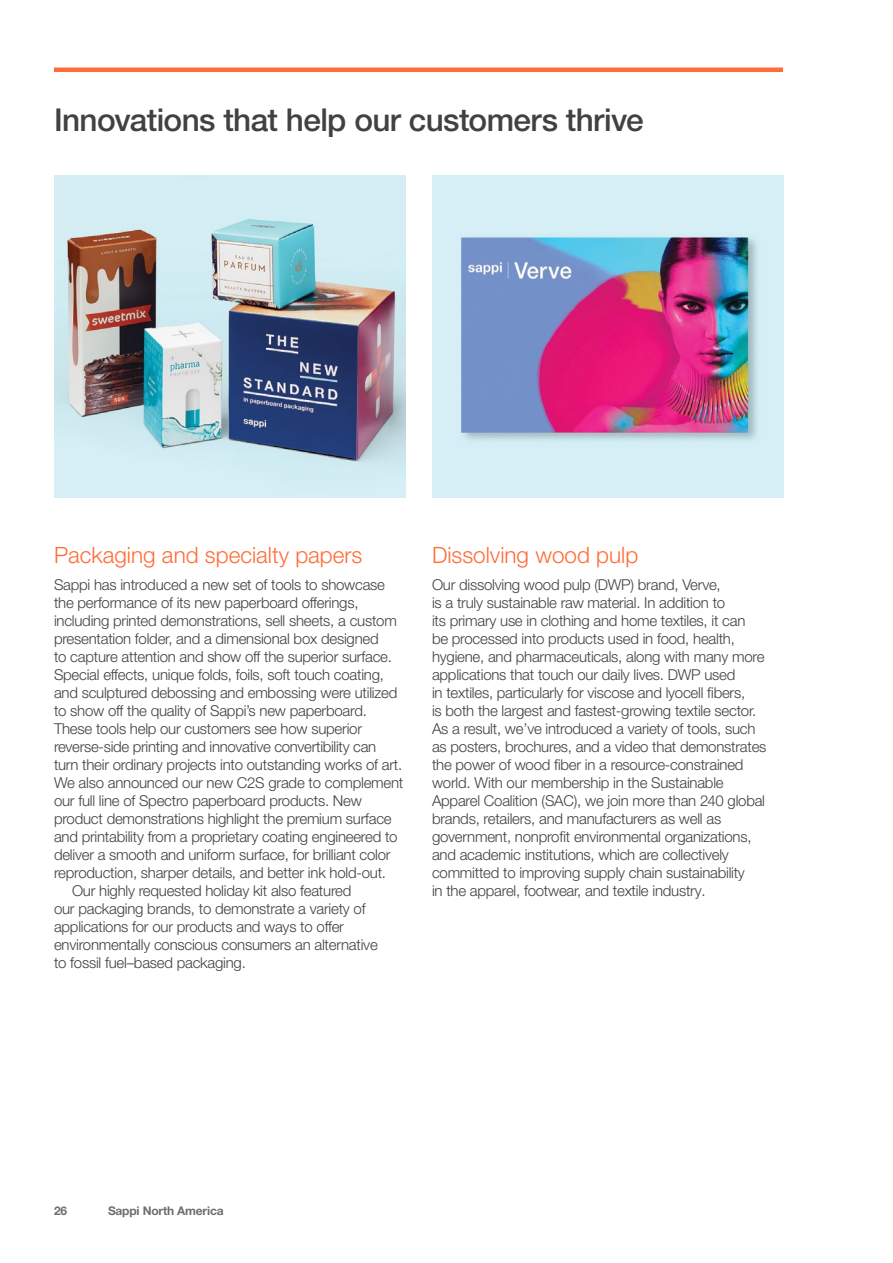
<style>
.page{position:relative;width:893px;height:1263px;background:#fff}
.page>*{position:absolute;margin:0;border:0;box-sizing:border-box;transform-origin:0 0}
.t1{font:500 31.5px "Helvetica Neue LT Pro";letter-spacing:-.02em;color:#414042}
.t2{font:300 22.5px "Helvetica Neue LT Pro";color:#ff6c37}
.t3{font:300 15px/18px "Helvetica Neue LT Pro";letter-spacing:-.015em;color:#414042}
.t4{font:700 12px "Helvetica Neue LT Pro";letter-spacing:-.015em;color:#6d6e71}
</style>
<div class="page">
<div style="left:54px;top:67px;width:729px;height:5px;background:#ff6c37"></div>
<img style="left:432px;top:176px;width:351px;height:321px">
<img style="left:54px;top:176px;width:351px;height:321px">
<h1 class="t1" style="left:54px;top:100px;width:591px">Innovations that help our customers thrive</h1>
<h2 class="t2" style="left:54px;top:541px;width:310px">Packaging and specialty papers</h2>
<p class="t3" style="left:54px;top:575px;width:333px">Sappi has introduced a new set of tools to showcase</p>
<p class="t3" style="left:54px;top:593px;width:306px">the performance of its new paperboard offerings,</p>
<p class="t3" style="left:54px;top:611px;width:344px">including printed demonstrations, sell sheets, a custom</p>
<p class="t3" style="left:54px;top:629px;width:326px">presentation folder, and a dimensional box designed</p>
<p class="t3" style="left:54px;top:647px;width:339px">to capture attention and show off the superior surface.</p>
<p class="t3" style="left:54px;top:665px;width:331px">Special effects, unique folds, foils, soft touch coating,</p>
<p class="t3" style="left:54px;top:683px;width:345px">and sculptured debossing and embossing were utilized</p>
<p class="t3" style="left:54px;top:701px;width:314px">to show off the quality of Sappi’s new paperboard.</p>
<p class="t3" style="left:54px;top:719px;width:310px">These tools help our customers see how superior</p>
<p class="t3" style="left:54px;top:737px;width:324px">reverse-side printing and innovative convertibility can</p>
<p class="t3" style="left:54px;top:755px;width:350px">turn their ordinary projects into outstanding works of art.</p>
<p class="t3" style="left:54px;top:773px;width:351px">We also announced our new C2S grade to complement</p>
<p class="t3" style="left:54px;top:791px;width:309px">our full line of Spectro paperboard products. New</p>
<p class="t3" style="left:54px;top:809px;width:339px">product demonstrations highlight the premium surface</p>
<p class="t3" style="left:54px;top:827px;width:345px">and printability from a proprietary coating engineered to</p>
<p class="t3" style="left:54px;top:845px;width:338px">deliver a smooth and uniform surface, for brilliant color</p>
<p class="t3" style="left:54px;top:863px;width:334px">reproduction, sharper details, and better ink hold-out.</p>
<p class="t3" style="left:72px;top:881px;width:281px">Our highly requested holiday kit also featured</p>
<p class="t3" style="left:54px;top:899px;width:313px">our packaging brands, to demonstrate a variety of</p>
<p class="t3" style="left:54px;top:917px;width:292px">applications for our products and ways to offer</p>
<p class="t3" style="left:54px;top:935px;width:325px">environmentally conscious consumers an alternative</p>
<p class="t3" style="left:54px;top:953px;width:193px">to fossil fuel–based packaging.</p>
<h2 class="t2" style="left:432px;top:541px;width:208px">Dissolving wood pulp</h2>
<p class="t3" style="left:432px;top:575px;width:336px">Our dissolving wood pulp (DWP) brand, Verve,<br>is a truly sustainable raw material. In addition to<br>its primary use in clothing and home textiles, it can<br>be processed into products used in food, health, hygiene, and pharmaceuticals, along with many more applications that touch our daily lives. DWP used<br>in textiles, particularly for viscose and lyocell fibers,<br>is both the largest and fastest-growing textile sector.<br>As a result, we’ve introduced a variety of tools, such as posters, brochures, and a video that demonstrates the power of wood fiber in a resource-constrained world. With our membership in the Sustainable Apparel Coalition (SAC), we join more than 240 global brands, retailers, and manufacturers as well as government, nonprofit environmental organizations, and academic institutions, which are collectively committed to improving supply chain sustainability<br>in the apparel, footwear, and textile industry.</p>
<p class="t4" style="left:54px;top:1203px;width:15px">26</p>
<p class="t4" style="left:108px;top:1203px;width:117px">Sappi North America</p>
</div>
